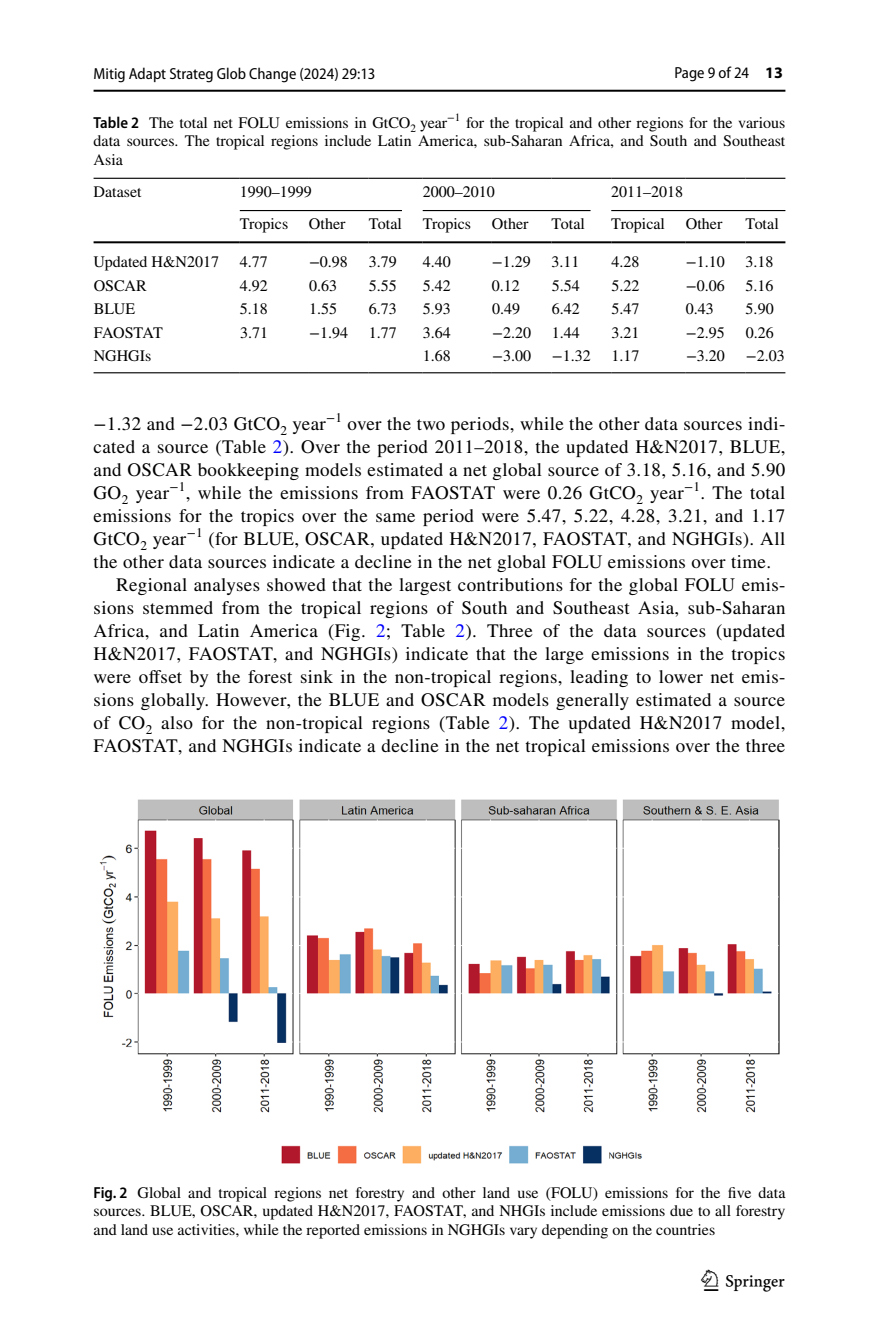
<style>
.page{position:relative;width:879px;height:1333px;background:#fff}
.page>*{position:absolute;margin:0;border:0;box-sizing:border-box;transform-origin:0 0}
.t1{font:30px "Springnew Regular 5";color:#000}
.t2{font:19px "STIX";letter-spacing:.02em;color:#000}
.t3{font:16px/18.4px "STIX";color:#000;text-align:justify}
.t4{font:semi-condensed 16px "Myriad Pro";color:#000}
.t5{font:16px "STIX";letter-spacing:-.03em;color:#000}
.s1{font-weight:700;font-stretch:normal}
.s2{font-family:"Myriad Pro";font-weight:600;font-stretch:semi-condensed}
.s3{color:#00f}
</style>
<div class="page">
<hr style="left:94px;top:90px;width:691px;height:2px;background:#000">
<hr style="left:94px;top:178px;width:146px;height:1px;background:#000">
<hr style="left:94px;top:241px;width:146px;height:2px;background:#000">
<hr style="left:240px;top:178px;width:69px;height:1px;background:#000">
<hr style="left:309px;top:178px;width:60px;height:1px;background:#000">
<hr style="left:369px;top:178px;width:54px;height:1px;background:#000">
<hr style="left:423px;top:178px;width:69px;height:1px;background:#000">
<hr style="left:492px;top:178px;width:59px;height:1px;background:#000">
<hr style="left:551px;top:178px;width:60px;height:1px;background:#000">
<hr style="left:611px;top:178px;width:75px;height:1px;background:#000">
<hr style="left:686px;top:178px;width:59px;height:1px;background:#000">
<hr style="left:745px;top:178px;width:40px;height:1px;background:#000">
<hr style="left:240px;top:241px;width:69px;height:2px;background:#000">
<hr style="left:309px;top:241px;width:60px;height:2px;background:#000">
<hr style="left:369px;top:241px;width:54px;height:2px;background:#000">
<hr style="left:423px;top:241px;width:69px;height:2px;background:#000">
<hr style="left:492px;top:241px;width:59px;height:2px;background:#000">
<hr style="left:551px;top:241px;width:60px;height:2px;background:#000">
<hr style="left:611px;top:241px;width:75px;height:2px;background:#000">
<hr style="left:686px;top:241px;width:59px;height:2px;background:#000">
<hr style="left:745px;top:241px;width:40px;height:2px;background:#000">
<hr style="left:94px;top:372px;width:146px;height:1px;background:#000">
<hr style="left:240px;top:372px;width:69px;height:1px;background:#000">
<hr style="left:309px;top:372px;width:60px;height:1px;background:#000">
<hr style="left:369px;top:372px;width:54px;height:1px;background:#000">
<hr style="left:423px;top:372px;width:69px;height:1px;background:#000">
<hr style="left:492px;top:372px;width:59px;height:1px;background:#000">
<hr style="left:551px;top:372px;width:60px;height:1px;background:#000">
<hr style="left:611px;top:372px;width:75px;height:1px;background:#000">
<hr style="left:686px;top:372px;width:59px;height:1px;background:#000">
<hr style="left:745px;top:372px;width:40px;height:1px;background:#000">
<hr style="left:240px;top:210px;width:162px;height:1px;background:#000">
<hr style="left:423px;top:210px;width:167px;height:1px;background:#000">
<hr style="left:611px;top:210px;width:174px;height:1px;background:#000">
<img style="left:99px;top:799px;width:681px;height:364px">
<p class="t4" style="left:94px;top:65px;width:283px">Mitig Adapt Strateg Glob Change (2024) 29:13</p>
<p class="t4" style="left:674px;top:64px;width:110px">Page 9 of 24 <span class="s1">13</span></p>
<p class="t3" style="left:94px;top:114px;width:693px"><span class="s2">Table 2</span> The total net FOLU emissions in GtCO<sub>2</sub> year<sup>−1</sup> for the tropical and other regions for the various data sources. The tropical regions include Latin America, sub-Saharan Africa, and South and Southeast Asia</p>
<p class="t3" style="left:94px;top:184px;width:49px">Dataset</p>
<p class="t3" style="left:240px;top:184px;width:73px">1990–1999</p>
<p class="t3" style="left:423px;top:184px;width:73px">2000–2010</p>
<p class="t3" style="left:611px;top:184px;width:73px">2011–2018</p>
<p class="t3" style="left:240px;top:216px;width:50px">Tropics</p>
<p class="t3" style="left:309px;top:216px;width:38px">Other</p>
<p class="t3" style="left:369px;top:216px;width:35px">Total</p>
<p class="t3" style="left:423px;top:216px;width:50px">Tropics</p>
<p class="t3" style="left:492px;top:216px;width:38px">Other</p>
<p class="t3" style="left:551px;top:216px;width:35px">Total</p>
<p class="t3" style="left:611px;top:216px;width:55px">Tropical</p>
<p class="t3" style="left:686px;top:216px;width:38px">Other</p>
<p class="t3" style="left:745px;top:216px;width:35px">Total</p>
<p class="t3" style="left:94px;top:253px;width:127px">Updated H&amp;N2017</p>
<p class="t3" style="left:240px;top:253px;width:29px">4.77</p>
<p class="t3" style="left:309px;top:253px;width:40px">−0.98</p>
<p class="t3" style="left:369px;top:253px;width:29px">3.79</p>
<p class="t3" style="left:423px;top:253px;width:29px">4.40</p>
<p class="t3" style="left:492px;top:253px;width:40px">−1.29</p>
<p class="t3" style="left:551px;top:253px;width:29px">3.11</p>
<p class="t3" style="left:611px;top:253px;width:29px">4.28</p>
<p class="t3" style="left:686px;top:253px;width:40px">−1.10</p>
<p class="t3" style="left:745px;top:253px;width:29px">3.18</p>
<p class="t3" style="left:94px;top:277px;width:55px">OSCAR</p>
<p class="t3" style="left:240px;top:277px;width:29px">4.92</p>
<p class="t3" style="left:309px;top:277px;width:29px">0.63</p>
<p class="t3" style="left:369px;top:277px;width:29px">5.55</p>
<p class="t3" style="left:423px;top:277px;width:29px">5.42</p>
<p class="t3" style="left:492px;top:277px;width:29px">0.12</p>
<p class="t3" style="left:552px;top:277px;width:29px">5.54</p>
<p class="t3" style="left:611px;top:277px;width:29px">5.22</p>
<p class="t3" style="left:686px;top:277px;width:40px">−0.06</p>
<p class="t3" style="left:745px;top:277px;width:29px">5.16</p>
<p class="t3" style="left:94px;top:301px;width:43px">BLUE</p>
<p class="t3" style="left:240px;top:301px;width:29px">5.18</p>
<p class="t3" style="left:309px;top:301px;width:29px">1.55</p>
<p class="t3" style="left:369px;top:301px;width:29px">6.73</p>
<p class="t3" style="left:423px;top:301px;width:29px">5.93</p>
<p class="t3" style="left:492px;top:301px;width:29px">0.49</p>
<p class="t3" style="left:552px;top:301px;width:29px">6.42</p>
<p class="t3" style="left:611px;top:301px;width:29px">5.47</p>
<p class="t3" style="left:686px;top:301px;width:29px">0.43</p>
<p class="t3" style="left:745px;top:301px;width:29px">5.90</p>
<p class="t5" style="left:94px;top:321px;width:71px">FAOSTAT</p>
<p class="t3" style="left:240px;top:324px;width:29px">3.71</p>
<p class="t3" style="left:309px;top:324px;width:40px">−1.94</p>
<p class="t3" style="left:369px;top:324px;width:29px">1.77</p>
<p class="t3" style="left:423px;top:324px;width:29px">3.64</p>
<p class="t3" style="left:492px;top:324px;width:40px">−2.20</p>
<p class="t3" style="left:552px;top:324px;width:29px">1.44</p>
<p class="t3" style="left:611px;top:324px;width:29px">3.21</p>
<p class="t3" style="left:686px;top:324px;width:40px">−2.95</p>
<p class="t3" style="left:745px;top:324px;width:29px">0.26</p>
<p class="t3" style="left:94px;top:348px;width:59px">NGHGIs</p>
<p class="t3" style="left:423px;top:348px;width:29px">1.68</p>
<p class="t3" style="left:492px;top:348px;width:40px">−3.00</p>
<p class="t3" style="left:552px;top:348px;width:40px">−1.32</p>
<p class="t3" style="left:611px;top:348px;width:29px">1.17</p>
<p class="t3" style="left:686px;top:348px;width:40px">−3.20</p>
<p class="t3" style="left:746px;top:348px;width:40px">−2.03</p>
<p class="t2" style="left:94px;top:410px;width:693px">−1.32 and −2.03 GtCO<sub>2</sub> year<sup>−1</sup> over the two periods, while the other data sources indi-</p>
<p class="t2" style="left:94px;top:433px;width:693px">cated a source (Table <span class="s3">2</span>). Over the period 2011–2018, the updated H&amp;N2017, BLUE,</p>
<p class="t2" style="left:94px;top:456px;width:693px">and OSCAR bookkeeping models estimated a net global source of 3.18, 5.16, and 5.90</p>
<p class="t2" style="left:94px;top:479px;width:693px">GO<sub>2</sub> year<sup>−1</sup>, while the emissions from FAOSTAT were 0.26 GtCO<sub>2</sub> year<sup>−1</sup>. The total</p>
<p class="t2" style="left:94px;top:502px;width:693px">emissions for the tropics over the same period were 5.47, 5.22, 4.28, 3.21, and 1.17</p>
<p class="t2" style="left:94px;top:525px;width:693px">GtCO<sub>2</sub> year<sup>−1</sup> (for BLUE, OSCAR, updated H&amp;N2017, FAOSTAT, and NGHGIs). All</p>
<p class="t2" style="left:94px;top:548px;width:679px">the other data sources indicate a decline in the net global FOLU emissions over time.</p>
<p class="t2" style="left:116px;top:571px;width:670px">Regional analyses showed that the largest contributions for the global FOLU emis-</p>
<p class="t2" style="left:94px;top:594px;width:693px">sions stemmed from the tropical regions of South and Southeast Asia, sub-Saharan</p>
<p class="t2" style="left:94px;top:617px;width:693px">Africa, and Latin America (Fig. <span class="s3">2</span>; Table <span class="s3">2</span>). Three of the data sources (updated</p>
<p class="t2" style="left:94px;top:640px;width:693px">H&amp;N2017, FAOSTAT, and NGHGIs) indicate that the large emissions in the tropics</p>
<p class="t2" style="left:94px;top:663px;width:693px">were offset by the forest sink in the non-tropical regions, leading to lower net emis-</p>
<p class="t2" style="left:94px;top:686px;width:693px">sions globally. However, the BLUE and OSCAR models generally estimated a source</p>
<p class="t2" style="left:94px;top:709px;width:693px">of CO<sub>2</sub> also for the non-tropical regions (Table <span class="s3">2</span>). The updated H&amp;N2017 model,</p>
<p class="t2" style="left:94px;top:732px;width:693px">FAOSTAT, and NGHGIs indicate a decline in the net tropical emissions over the three</p>
<p class="t3" style="left:94px;top:1184px;width:693px"><span class="s2">Fig. 2</span> Global and tropical regions net forestry and other land use (FOLU) emissions for the five data sources. BLUE, OSCAR, updated H&amp;N2017, FAOSTAT, and NHGIs include emissions due to all forestry and land use activities, while the reported emissions in NGHGIs vary depending on the countries</p>
<h1 class="t1" style="left:704px;top:1269px;width:83px">1 3</h1>
</div>
